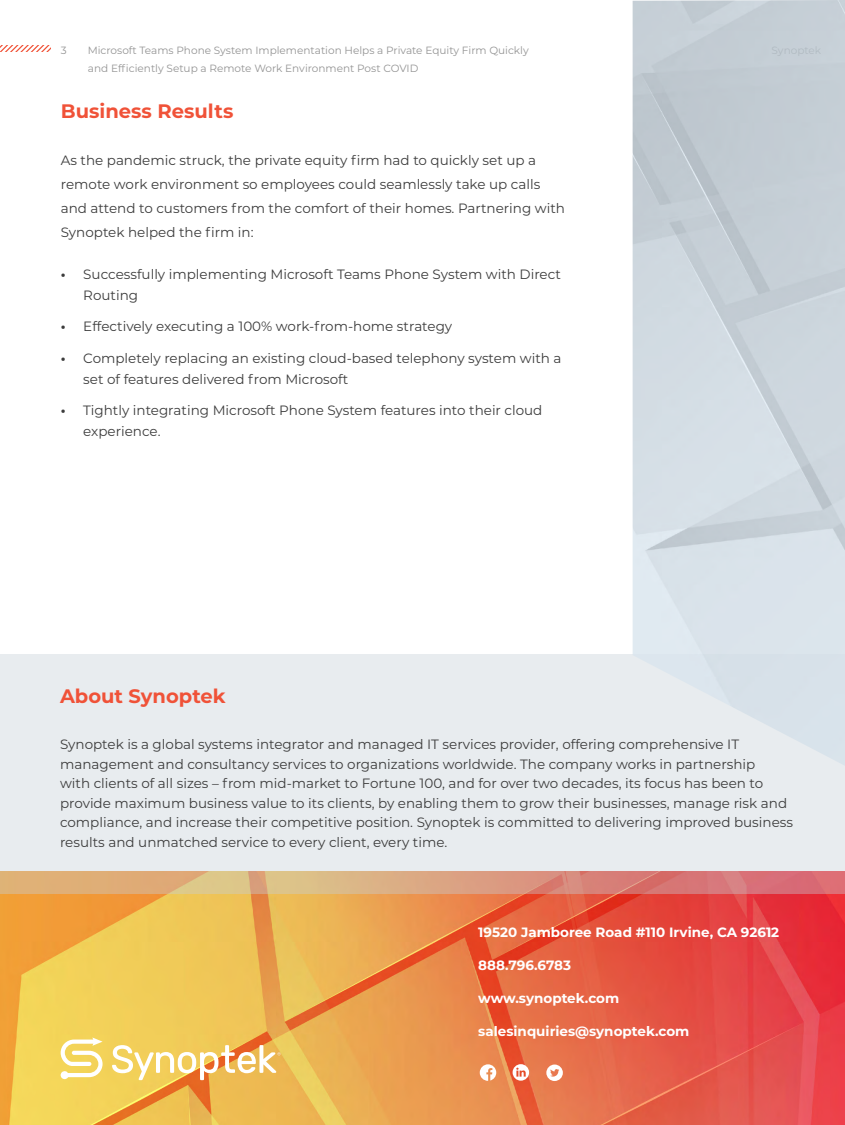
<style>
.page{position:relative;width:845px;height:1125px;background:#fff}
.page>*{position:absolute;margin:0;border:0;box-sizing:border-box;transform-origin:0 0}
.t1{font:700 19.5px "Montserrat";color:#f05238}
.t2{font:13.5px/19.5px "Montserrat";color:#3c3c3c}
.t3{font:700 13.5px "Montserrat";color:#fff}
.t4{font:10.5px/18px "Montserrat";color:#949494}
.s1{font-weight:700}
</style>
<div class="page">
<svg style="left:0;top:45px;width:50px;height:7px"></svg>
<img style="left:0;top:894px;width:844px;height:231px">
<svg style="left:61px;top:1037px;width:42px;height:42px"></svg>
<svg style="left:112px;top:1045px;width:169px;height:35px"></svg>
<svg style="left:512px;top:1064px;width:17px;height:17px"></svg>
<svg style="left:479px;top:1064px;width:17px;height:18px"></svg>
<svg style="left:546px;top:1065px;width:17px;height:16px"></svg>
<svg style="left:0;top:654px;width:844px;height:240px;fill:#e8ecef"></svg>
<img style="left:632px;top:0;width:212px;height:767px">
<p class="t4" style="left:61px;top:41px;width:7px">3</p>
<p class="t4" style="left:88px;top:41px;width:442px">Microsoft Teams Phone System Implementation Helps a Private Equity Firm Quickly and Efficiently Setup a Remote Work Environment Post COVID</p>
<h1 class="t1" style="left:61px;top:97px;width:174px">Business Results</h1>
<p class="t2" style="left:61px;top:147px;width:505px;line-height:24px">As the pandemic struck, the private equity firm had to quickly set up a remote work environment so employees could seamlessly take up calls and attend to customers from the comfort of their homes. Partnering with Synoptek helped the firm in:</p>
<p class="t2" style="left:83px;top:263px;width:479px;line-height:21px;text-indent:-23px"><span class="s1">•</span> Successfully implementing Microsoft Teams Phone System with Direct<br>Routing</p>
<p class="t2" style="left:61px;top:316px;width:393px"><span class="s1">•</span> Effectively executing a 100% work-from-home strategy</p>
<p class="t2" style="left:83px;top:347px;width:479px;line-height:21px;text-indent:-23px"><span class="s1">•</span> Completely replacing an existing cloud-based telephony system with a set of features delivered from Microsoft</p>
<p class="t2" style="left:83px;top:399px;width:460px;line-height:21px;text-indent:-23px"><span class="s1">•</span> Tightly integrating Microsoft Phone System features into their cloud experience.</p>
<h1 class="t1" style="left:60px;top:682px;width:167px">About Synoptek</h1>
<p class="t2" style="left:60px;top:734px;width:734px">Synoptek is a global systems integrator and managed IT services provider, offering comprehensive IT management and consultancy services to organizations worldwide. The company works in partnership<br>with clients of all sizes – from mid-market to Fortune 100, and for over two decades, its focus has been to provide maximum business value to its clients, by enabling them to grow their businesses, manage risk and compliance, and increase their competitive position. Synoptek is committed to delivering improved business results and unmatched service to every client, every time.</p>
<p class="t3" style="left:478px;top:922px;width:302px">19520 Jamboree Road #110 Irvine, CA 92612</p>
<p class="t3" style="left:478px;top:955px;width:94px">888.796.6783</p>
<p class="t3" style="left:478px;top:988px;width:142px">www.synoptek.com</p>
<p class="t3" style="left:478px;top:1021px;width:213px">salesinquiries@synoptek.com</p>
</div>
